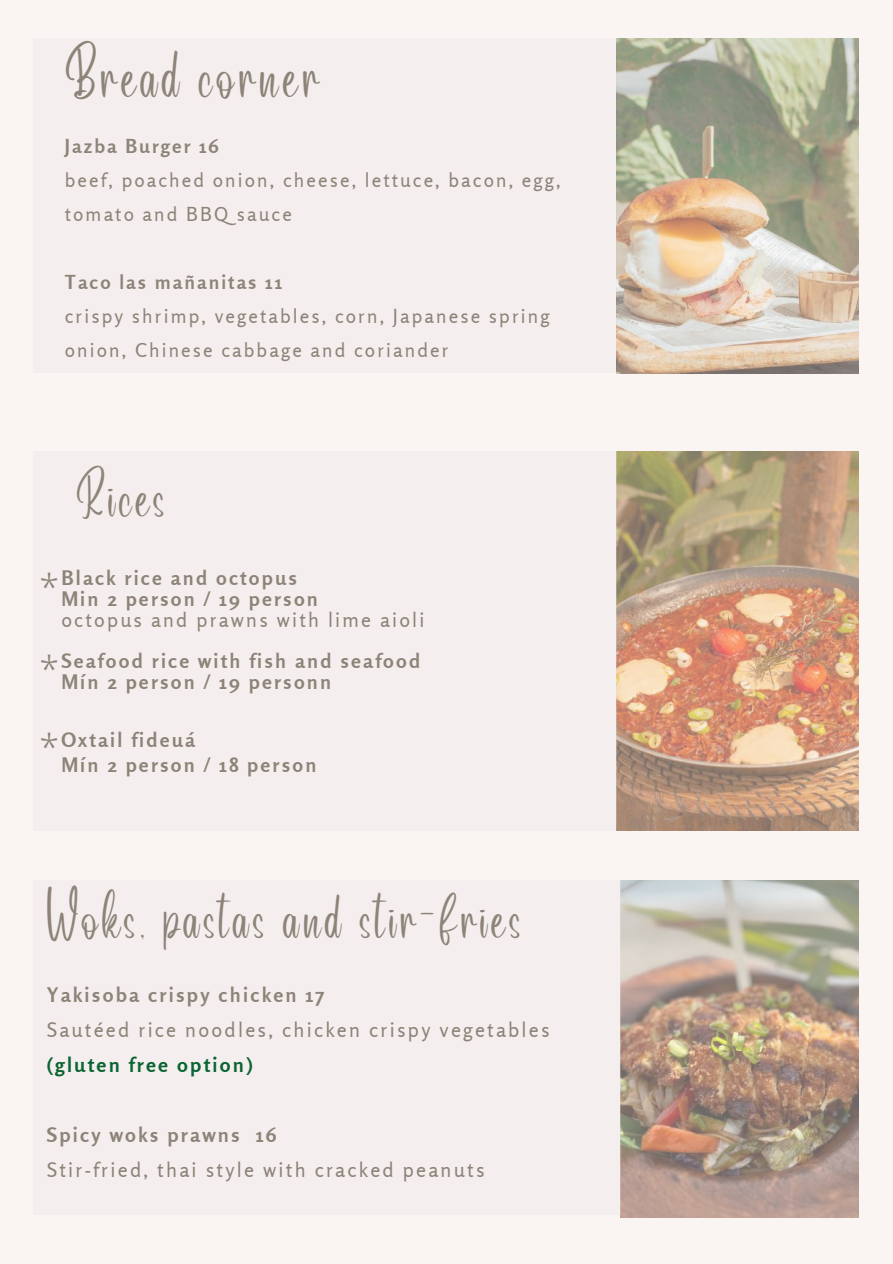
<style>
.page{position:relative;width:893px;height:1264px;background:#fff}
.page>*{position:absolute;margin:0;border:0;box-sizing:border-box;transform-origin:0 0}
.t1{font:43.95px "Lovely";letter-spacing:.11em;color:#8d8378}
.t2{font:40.95px "Lovely";letter-spacing:.11em;color:#8d8378}
.t3{font:40.65px "Lovely";letter-spacing:.11em;color:#8d8378}
.t4{font:300 35.7px "Open Sans";color:#8d8378}
.t5{font:20.1px "Rosario";letter-spacing:.11em;color:#8d8378}
.t6{font:700 20.1px "Rosario";letter-spacing:.11em;color:#8d8378}
.t7{font:700 20.1px "Rosario";letter-spacing:.11em;color:#0a6431}
.t8{font:700 19.95px/20.7px "Rosario";letter-spacing:.11em;color:#8d8378}
.t9{font:19.95px "Rosario";letter-spacing:.11em;color:#8d8378}
.t10{font:19.2px/33.9px "Rosario";letter-spacing:.11em;color:#8d8378}
.t11{font:700 19.2px "Rosario";letter-spacing:.11em;color:#8d8378}
</style>
<div class="page">
<div style="left:0;top:0;width:892px;height:1263px;background:#faf4f2"></div>
<img style="left:620px;top:880px;width:238px;height:337px">
<div style="left:33px;top:38px;width:583px;height:335px;background:#f4efee"></div>
<img style="left:616px;top:451px;width:242px;height:379px">
<img style="left:616px;top:38px;width:242px;height:336px">
<div style="left:33px;top:451px;width:583px;height:379px;background:#f4efee"></div>
<div style="left:33px;top:880px;width:587px;height:334px;background:#f4efee"></div>
<h1 class="t1" style="left:65px;top:23px;width:256px">Bread corner</h1>
<p class="t11" style="left:65px;top:135px;width:155px">Jazba Burger 16</p>
<p class="t10" style="left:65px;top:163px;width:497px">beef, poached onion, cheese, lettuce, bacon, egg, tomato and BBQ sauce</p>
<p class="t11" style="left:65px;top:270px;width:219px">Taco las mañanitas 11</p>
<p class="t10" style="left:65px;top:298px;width:486px">crispy shrimp, vegetables, corn, Japanese spring onion, Chinese cabbage and coriander</p>
<h3 class="t3" style="left:76px;top:448px;width:91px">Rices</h3>
<p class="t8" style="left:61px;top:567px;width:258px">Black rice and octopus<br>Min 2 person / 19 person</p>
<p class="t9" style="left:61px;top:607px;width:364px">octopus and prawns with lime aioli</p>
<p class="t8" style="left:61px;top:650px;width:360px">Seafood rice with fish and seafood<br>Mín 2 person / 19 personn</p>
<p class="t8" style="left:61px;top:727px;width:256px;line-height:25px">Oxtail fideuá<br>Mín 2 person / 18 person</p>
<h3 class="t4" style="left:39px;top:562px;width:21px">*</h3>
<h3 class="t4" style="left:39px;top:643px;width:21px">*</h3>
<h3 class="t4" style="left:39px;top:721px;width:21px">*</h3>
<h2 class="t2" style="left:47px;top:869px;width:476px">Woks, pastas and stir-fries</h2>
<p class="t6" style="left:47px;top:982px;width:279px">Yakisoba crispy chicken 17</p>
<p class="t5" style="left:47px;top:1017px;width:504px">Sautéed rice noodles, chicken crispy vegetables</p>
<p class="t7" style="left:47px;top:1052px;width:207px">(gluten free option)</p>
<p class="t6" style="left:47px;top:1122px;width:231px">Spicy woks prawns 16</p>
<p class="t5" style="left:47px;top:1157px;width:439px">Stir-fried, thai style with cracked peanuts</p>
</div>
